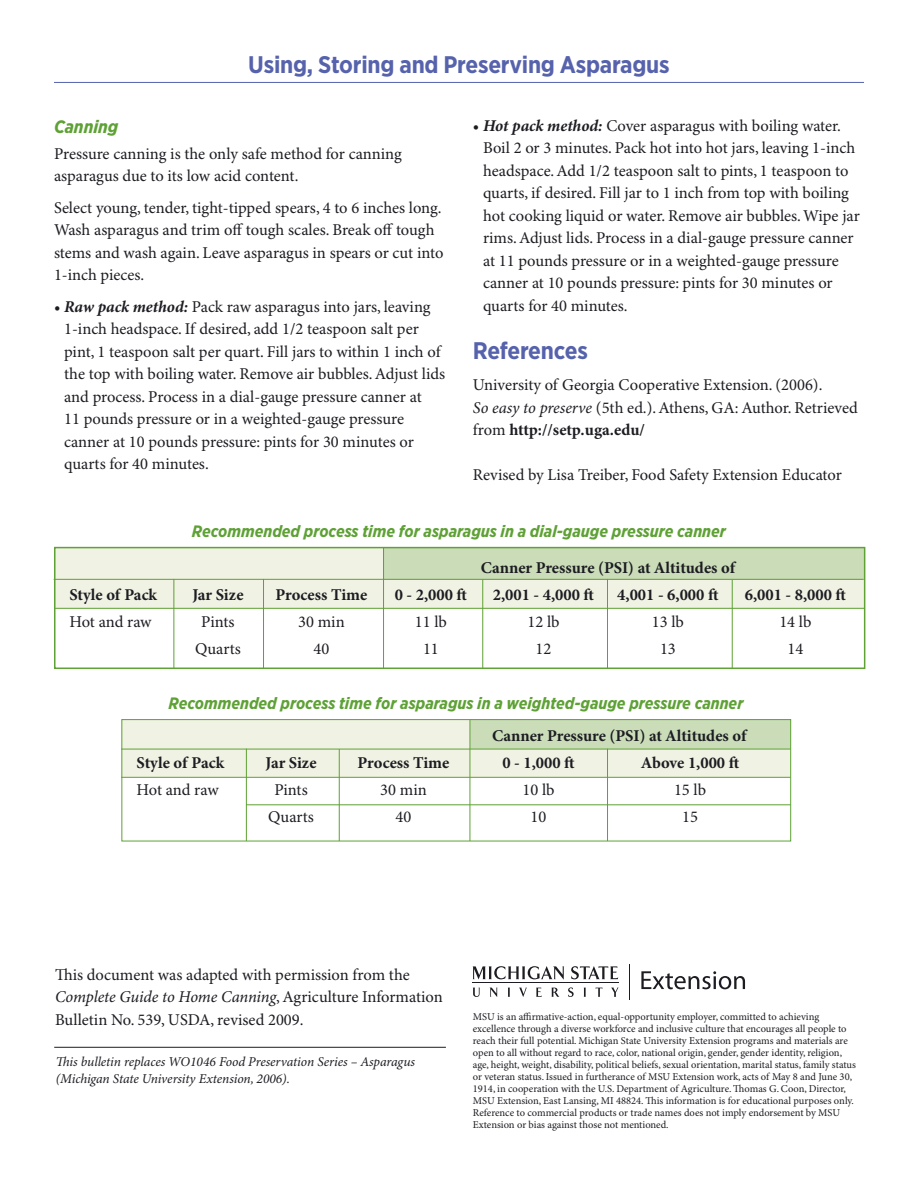
<style>
.page{position:relative;width:918px;height:1188px;background:#fff}
.page>*{position:absolute;margin:0;border:0;box-sizing:border-box;transform-origin:0 0}
.t1{font:700 24px "Gotham Narrow";letter-spacing:-.01em;color:#5662ac}
.t2{font:italic 700 18px "Gotham Narrow";color:#5ea135}
.t3{font:16.5px/22.5px "Minion Pro";color:#1c1c22}
.t4{font:700 16.5px "Minion Pro";color:#1c1c22}
.t5{font:italic 700 16.5px "Gotham Narrow";color:#5ea135}
.t6{font:italic 13.5px/16.5px "Minion Pro";letter-spacing:-.005em;color:#1c1c22}
.t7{font:10.5px/12px "Minion Pro";color:#1c1c22}
.s1{font-weight:700;font-style:italic}
.s2{font-style:italic}
.s3{font-weight:700}
</style>
<div class="page">
<div style="left:121px;top:720px;width:670px;height:57px;background:#f0f3e3"></div>
<div style="left:470px;top:720px;width:321px;height:29px;background:#cadcb8"></div>
<div style="left:54px;top:548px;width:811px;height:61px;background:#f0f3e3"></div>
<div style="left:383px;top:547px;width:481px;height:33px;background:#cadcb8"></div>
<div style="left:54px;top:547px;width:811px;height:122px;border:2px solid #5ea135"></div>
<hr style="left:54px;top:82px;width:810px;height:1px;background:#5662ac">
<svg style="left:473px;top:988px;width:7px;height:9px"></svg>
<svg style="left:490px;top:988px;width:8px;height:9px"></svg>
<svg style="left:508px;top:988px;width:2px;height:9px"></svg>
<svg style="left:519px;top:988px;width:8px;height:9px"></svg>
<svg style="left:536px;top:988px;width:6px;height:9px"></svg>
<svg style="left:551px;top:988px;width:9px;height:9px"></svg>
<svg style="left:568px;top:987px;width:6px;height:10px"></svg>
<svg style="left:584px;top:988px;width:2px;height:9px"></svg>
<svg style="left:596px;top:988px;width:7px;height:9px"></svg>
<svg style="left:611px;top:988px;width:7px;height:9px"></svg>
<svg style="left:473px;top:966px;width:91px;height:14px"></svg>
<svg style="left:571px;top:966px;width:47px;height:13px"></svg>
<hr style="left:472px;top:982px;width:147px;height:1px;background:#1c1c22">
<svg style="left:641px;top:971px;width:104px;height:18px"></svg>
<hr style="left:630px;top:964px;width:1px;height:35px;background:#1c1c22">
<hr style="left:54px;top:1047px;width:392px;height:1px;background:#1c1c22">
<hr style="left:54px;top:579px;width:810px;height:1px;background:#5ea135">
<hr style="left:55px;top:608px;width:810px;height:1px;background:#5ea135">
<hr style="left:383px;top:547px;width:1px;height:122px;background:#5ea135">
<hr style="left:174px;top:579px;width:1px;height:90px;background:#5ea135">
<hr style="left:263px;top:579px;width:1px;height:90px;background:#5ea135">
<hr style="left:482px;top:580px;width:1px;height:89px;background:#5ea135">
<hr style="left:607px;top:579px;width:1px;height:90px;background:#5ea135">
<hr style="left:732px;top:580px;width:1px;height:89px;background:#5ea135">
<hr style="left:121px;top:749px;width:670px;height:1px;background:#5ea135">
<hr style="left:470px;top:720px;width:1px;height:121px;background:#5ea135">
<hr style="left:246px;top:749px;width:1px;height:92px;background:#5ea135">
<hr style="left:339px;top:749px;width:1px;height:92px;background:#5ea135">
<hr style="left:607px;top:749px;width:1px;height:92px;background:#5ea135">
<hr style="left:121px;top:777px;width:670px;height:1px;background:#5ea135">
<hr style="left:246px;top:804px;width:545px;height:1px;background:#5ea135">
<div style="left:121px;top:719px;width:670px;height:122px;border:1px solid #5ea135"></div>
<p class="t1" style="left:248px;top:49px;width:423px">Using, Storing and Preserving Asparagus</p>
<p class="t2" style="left:54px;top:115px;width:66px">Canning</p>
<p class="t3" style="left:54px;top:143px;width:349px">Pressure canning is the only safe method for canning asparagus due to its low acid content.</p>
<p class="t3" style="left:54px;top:197px;width:391px">Select young, tender, tight-tipped spears, 4 to 6 inches long.<br>Wash asparagus and trim off tough scales. Break off tough stems and wash again. Leave asparagus in spears or cut into 1-inch pieces.</p>
<p class="t3" style="left:64px;top:296px;width:382px;text-indent:-10px">• <span class="s1">Raw pack method:</span> Pack raw asparagus into jars, leaving 1-inch headspace. If desired, add 1/2 teaspoon salt per pint, 1 teaspoon salt per quart. Fill jars to within 1 inch of the top with boiling water. Remove air bubbles. Adjust lids and process. Process in a dial-gauge pressure canner at<br>11 pounds pressure or in a weighted-gauge pressure canner at 10 pounds pressure: pints for 30 minutes or quarts for 40 minutes.</p>
<p class="t3" style="left:483px;top:115px;width:378px;text-indent:-10px">• <span class="s1">Hot pack method:</span> Cover asparagus with boiling water.<br>Boil 2 or 3 minutes. Pack hot into hot jars, leaving 1-inch headspace. Add 1/2 teaspoon salt to pints, 1 teaspoon to quarts, if desired. Fill jar to 1 inch from top with boiling hot cooking liquid or water. Remove air bubbles. Wipe jar rims. Adjust lids. Process in a dial-gauge pressure canner at 11 pounds pressure or in a weighted-gauge pressure canner at 10 pounds pressure: pints for 30 minutes or quarts for 40 minutes.</p>
<p class="t1" style="left:473px;top:335px;width:117px">References</p>
<p class="t3" style="left:473px;top:374px;width:387px">University of Georgia Cooperative Extension. (2006).<br><span class="s2">So easy to preserve</span> (5th ed.). Athens, GA: Author. Retrieved from <span class="s3">http://setp.uga.edu/</span></p>
<p class="t3" style="left:473px;top:464px;width:371px">Revised by Lisa Treiber, Food Safety Extension Educator</p>
<p class="t5" style="left:192px;top:521px;width:536px">Recommended process time for asparagus in a dial-gauge pressure canner</p>
<p class="t4" style="left:481px;top:557px;width:256px">Canner Pressure (PSI) at Altitudes of</p>
<p class="t4" style="left:69px;top:584px;width:89px">Style of Pack</p>
<p class="t4" style="left:192px;top:584px;width:53px">Jar Size</p>
<p class="t4" style="left:276px;top:584px;width:93px">Process Time</p>
<p class="t4" style="left:395px;top:584px;width:74px">0 - 2,000 ft</p>
<p class="t4" style="left:493px;top:584px;width:103px">2,001 - 4,000 ft</p>
<p class="t4" style="left:617px;top:584px;width:103px">4,001 - 6,000 ft</p>
<p class="t4" style="left:745px;top:584px;width:103px">6,001 - 8,000 ft</p>
<p class="t3" style="left:69px;top:611px;width:84px">Hot and raw</p>
<p class="t3" style="left:201px;top:611px;width:35px">Pints</p>
<p class="t3" style="left:298px;top:611px;width:48px">30 min</p>
<p class="t3" style="left:415px;top:611px;width:34px">11 lb</p>
<p class="t3" style="left:527px;top:611px;width:34px">12 lb</p>
<p class="t3" style="left:652px;top:611px;width:34px">13 lb</p>
<p class="t3" style="left:779px;top:611px;width:34px">14 lb</p>
<p class="t3" style="left:195px;top:638px;width:47px">Quarts</p>
<p class="t3" style="left:314px;top:638px;width:17px">40</p>
<p class="t3" style="left:423px;top:638px;width:17px">11</p>
<p class="t3" style="left:536px;top:638px;width:17px">12</p>
<p class="t3" style="left:660px;top:638px;width:17px">13</p>
<p class="t3" style="left:788px;top:638px;width:17px">14</p>
<p class="t5" style="left:168px;top:692px;width:576px">Recommended process time for asparagus in a weighted-gauge pressure canner</p>
<p class="t4" style="left:492px;top:726px;width:256px">Canner Pressure (PSI) at Altitudes of</p>
<p class="t4" style="left:137px;top:753px;width:89px">Style of Pack</p>
<p class="t4" style="left:265px;top:753px;width:53px">Jar Size</p>
<p class="t4" style="left:358px;top:753px;width:93px">Process Time</p>
<p class="t4" style="left:502px;top:753px;width:74px">0 - 1,000 ft</p>
<p class="t4" style="left:641px;top:753px;width:100px">Above 1,000 ft</p>
<p class="t3" style="left:137px;top:779px;width:84px">Hot and raw</p>
<p class="t3" style="left:274px;top:779px;width:35px">Pints</p>
<p class="t3" style="left:380px;top:779px;width:48px">30 min</p>
<p class="t3" style="left:523px;top:779px;width:34px">10 lb</p>
<p class="t3" style="left:674px;top:779px;width:34px">15 lb</p>
<p class="t3" style="left:268px;top:806px;width:47px">Quarts</p>
<p class="t3" style="left:396px;top:806px;width:17px">40</p>
<p class="t3" style="left:531px;top:806px;width:17px">10</p>
<p class="t3" style="left:682px;top:806px;width:17px">15</p>
<p class="t3" style="left:55px;top:964px;width:389px">This document was adapted with permission from the<br><span class="s2">Complete Guide to Home Canning</span>, Agriculture Information<br>Bulletin No. 539, USDA, revised 2009.</p>
<p class="t6" style="left:56px;top:1054px;width:361px">This bulletin replaces WO1046 Food Preservation Series – Asparagus (Michigan State University Extension, 2006).</p>
<p class="t7" style="left:473px;top:1011px;width:385px">MSU is an affirmative-action, equal-opportunity employer, committed to achieving excellence through a diverse workforce and inclusive culture that encourages all people to reach their full potential. Michigan State University Extension programs and materials are open to all without regard to race, color, national origin, gender, gender identity, religion, age, height, weight, disability, political beliefs, sexual orientation, marital status, family status or veteran status. Issued in furtherance of MSU Extension work, acts of May 8 and June 30, 1914, in cooperation with the U.S. Department of Agriculture. Thomas G. Coon, Director, MSU Extension, East Lansing, MI 48824. This information is for educational purposes only.<br>Reference to commercial products or trade names does not imply endorsement by MSU Extension or bias against those not mentioned.</p>
</div>
